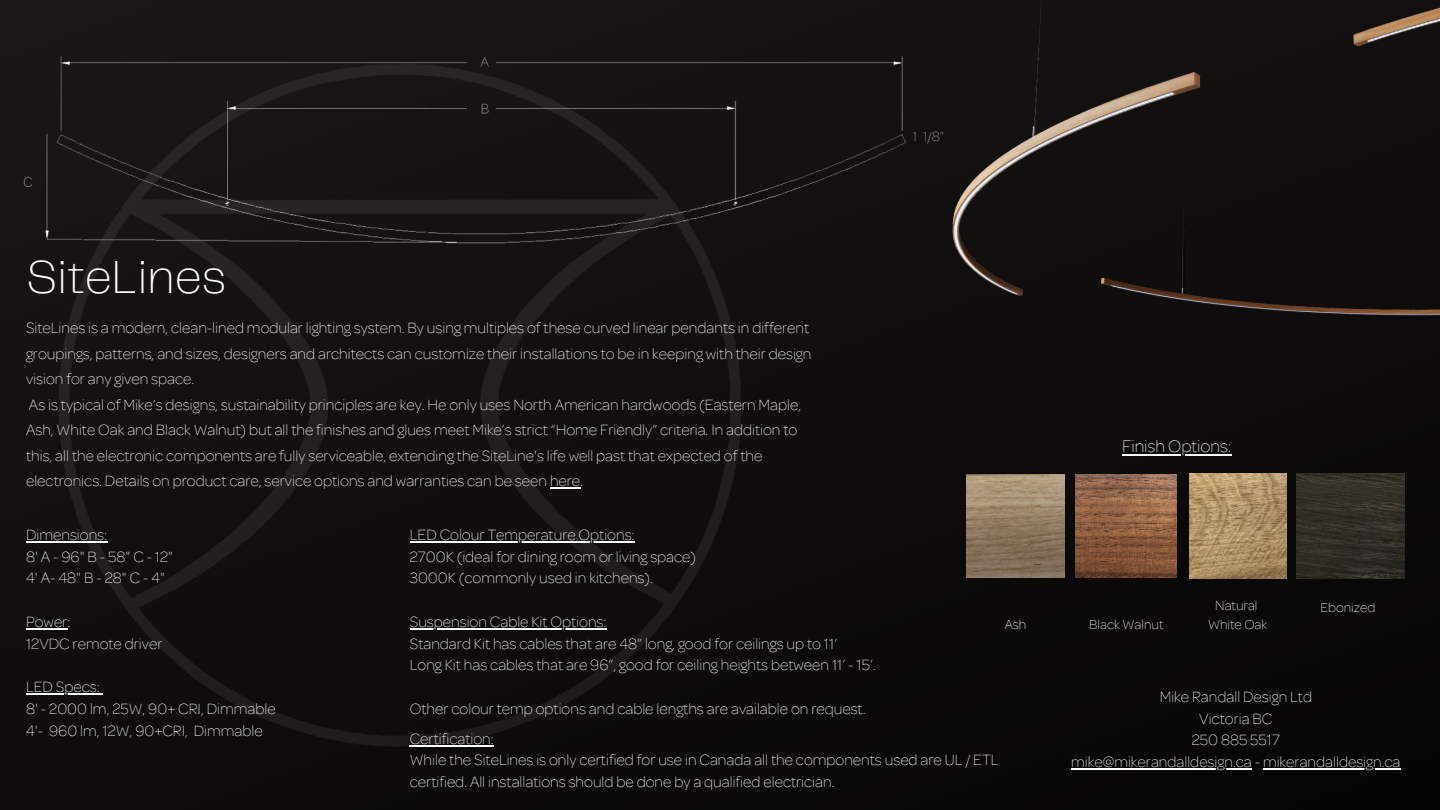
<style>
.page{position:relative;width:1440px;height:810px;background:#fff}
.page>*{position:absolute;margin:0;border:0;box-sizing:border-box;transform-origin:0 0}
.t1{font:200 48px "Telegraf";color:#fff}
.t2{font:200 18px "Omnes";color:#fff}
.t3{font:200 16px/21.8px "Omnes";color:#fff}
.t4{font:200 14px/19.5px "Omnes";color:#fff;text-align:center}
</style>
<div class="page">
<div style="left:801px;top:308px;width:639px;height:502px;background:#0a0908"></div>
<div style="left:0;top:308px;width:801px;height:502px;background:#100e0d"></div>
<div style="left:938px;top:0;width:502px;height:452px;background:#100e0d"></div>
<hr style="left:1122px;top:454px;width:109px;height:1px;background:#fff">
<img style="left:966px;top:474px;width:99px;height:104px">
<img style="left:1189px;top:474px;width:97px;height:104px">
<img style="left:1076px;top:474px;width:100px;height:104px">
<img style="left:1297px;top:474px;width:108px;height:104px">
<img style="left:0;top:0;width:960px;height:308px">
<hr style="left:550px;top:488px;width:30px;height:1px;background:#fff">
<hr style="left:410px;top:541px;width:225px;height:2px;background:#fff">
<hr style="left:410px;top:628px;width:197px;height:2px;background:#fff">
<hr style="left:410px;top:745px;width:84px;height:2px;background:#fff">
<hr style="left:26px;top:541px;width:81px;height:2px;background:#fff">
<hr style="left:26px;top:628px;width:41px;height:2px;background:#fff">
<hr style="left:26px;top:694px;width:74px;height:1px;background:#fff">
<hr style="left:1071px;top:769px;width:181px;height:1px;background:#fff">
<hr style="left:1263px;top:769px;width:138px;height:1px;background:#fff">
<h1 class="t1" style="left:26px;top:256px;width:202px">SiteLines</h1>
<p class="t3" style="left:26px;top:315px;width:787px;line-height:25.5px">SiteLines is a modern, clean-lined modular lighting system. By using multiples of these curved linear pendants in different groupings, patterns, and sizes, designers and architects can customize their installations to be in keeping with their design vision for any given space.<br>As is typical of Mike’s designs, sustainability principles are key. He only uses North American hardwoods (Eastern Maple, Ash, White Oak and Black Walnut) but all the finishes and glues meet Mike’s strict “Home Friendly” criteria. In addition to this, all the electronic components are fully serviceable, extending the SiteLine's life well past that expected of the electronics. Details on product care, service options and warranties can be seen here.</p>
<p class="t2" style="left:1122px;top:437px;width:111px">Finish Options:</p>
<p class="t3" style="left:410px;top:524px;width:288px">LED Colour Temperature Options:<br>2700K (ideal for dining room or living space)<br>3000K (commonly used in kitchens).</p>
<p class="t3" style="left:410px;top:611px;width:467px">Suspension Cable Kit Options:<br>Standard Kit has cables that are 48” long, good for ceilings up to 11’<br>Long Kit has cables that are 96”, good for ceiling heights between 11’ - 15’.</p>
<p class="t3" style="left:410px;top:694px;width:457px;line-height:29.7px">Other colour temp options and cable lengths are available on request.<br>Certification:</p>
<p class="t3" style="left:410px;top:749px;width:590px">While the SiteLines is only certified for use in Canada all the components used are UL / ETL certified. All installations should be done by a qualified electrician.</p>
<p class="t3" style="left:26px;top:524px;width:149px">Dimensions:<br>8'A-96"B-58"C-12"<br>4'A-48"B-28"C-4"</p>
<p class="t3" style="left:26px;top:611px;width:138px">Power:<br>12VDC remote driver</p>
<p class="t3" style="left:26px;top:676px;width:251px">LED Specs:<br>8' - 2000 lm, 25W, 90+ CRI, Dimmable<br>4'- 960 lm, 12W, 90+CRI, Dimmable</p>
<p class="t3" style="left:1071px;top:686px;width:331px;text-align:center">Mike Randall Design Ltd<br>Victoria BC<br>250 885 5517<br>mike@mikerandalldesign.ca - mikerandalldesign.ca</p>
<p class="t4" style="left:1208px;top:595px;width:61px">Natural<br>White Oak</p>
<p class="t4" style="left:1320px;top:598px;width:56px">Ebonized</p>
<p class="t4" style="left:1005px;top:615px;width:23px">Ash</p>
<p class="t4" style="left:1089px;top:615px;width:76px">Black Walnut</p>
</div>
